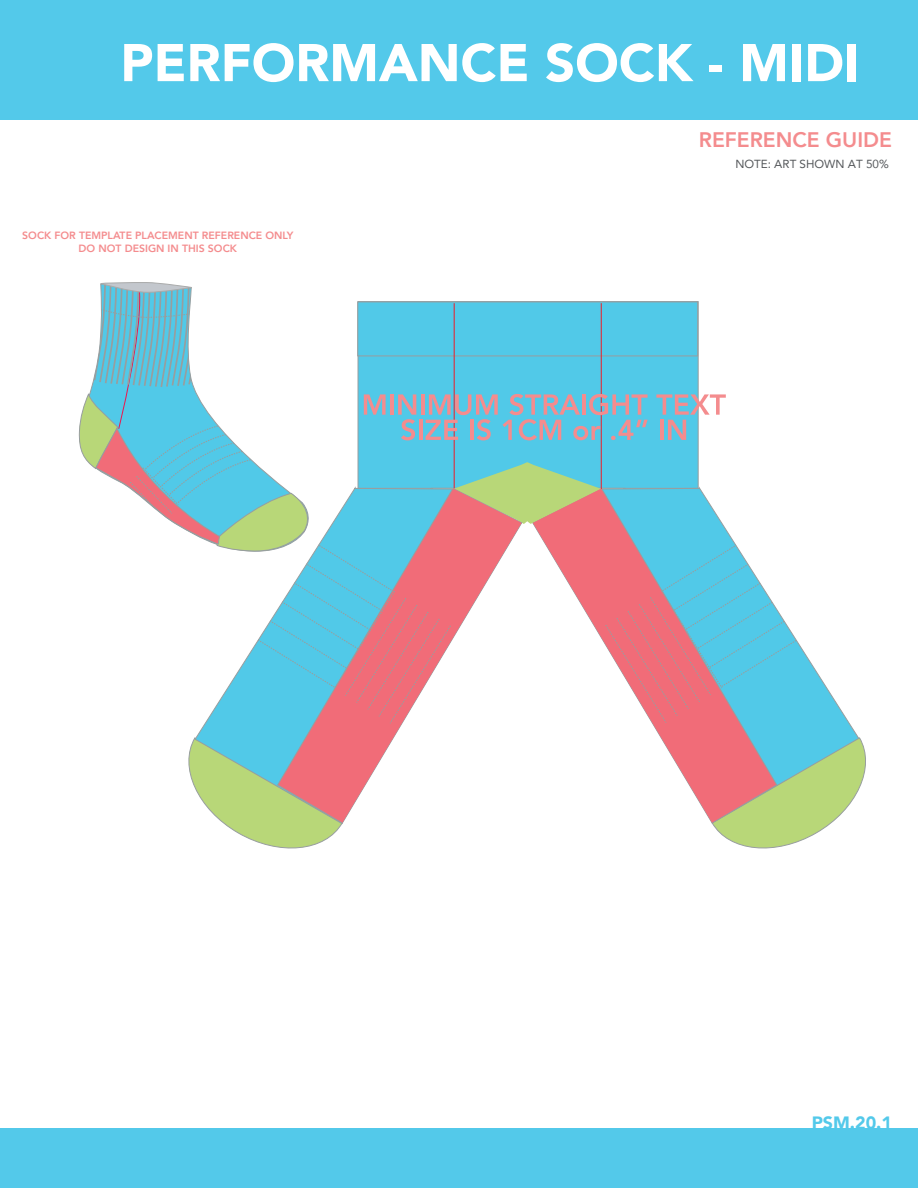
<style>
.page{position:relative;width:918px;height:1188px;background:#fff}
.page>*{position:absolute;margin:0;border:0;box-sizing:border-box;transform-origin:0 0}
.t1{font:900 52.5px "Avenir";color:#fff}
.t2{font:800 21px "Avenir";color:#f48c8e}
.t3{font:900 17.85px "Avenir";color:#53c9ea}
.t4{font:11.7px "Avenir";color:#54575a}
.t5{font:800 10.5px/12.6px "Avenir";color:#f48c8e;text-align:center}
</style>
<div class="page">
<div style="left:0;top:1129px;width:918px;height:59px;background:#53c9ea"></div>
<div style="left:0;top:0;width:918px;height:119px;background:#53c9ea"></div>
<svg style="left:79px;top:282px;width:787px;height:567px"></svg>
<h1 class="t1" style="left:120px;top:18px;width:741px">PERFORMANCE SOCK - MIDI</h1>
<h2 class="t2" style="left:699px;top:123px;width:195px">REFERENCE GUIDE</h2>
<p class="t5" style="left:22px;top:229px;width:273px">SOCK FOR TEMPLATE PLACEMENT REFERENCE ONLY<br>DO NOT DESIGN IN THIS SOCK</p>
<p class="t4" style="left:735px;top:155px;width:155px">NOTE: ART SHOWN AT 50%</p>
<h3 class="t3" style="left:812px;top:1107px;width:82px">PSM.20.1</h3>
</div>
